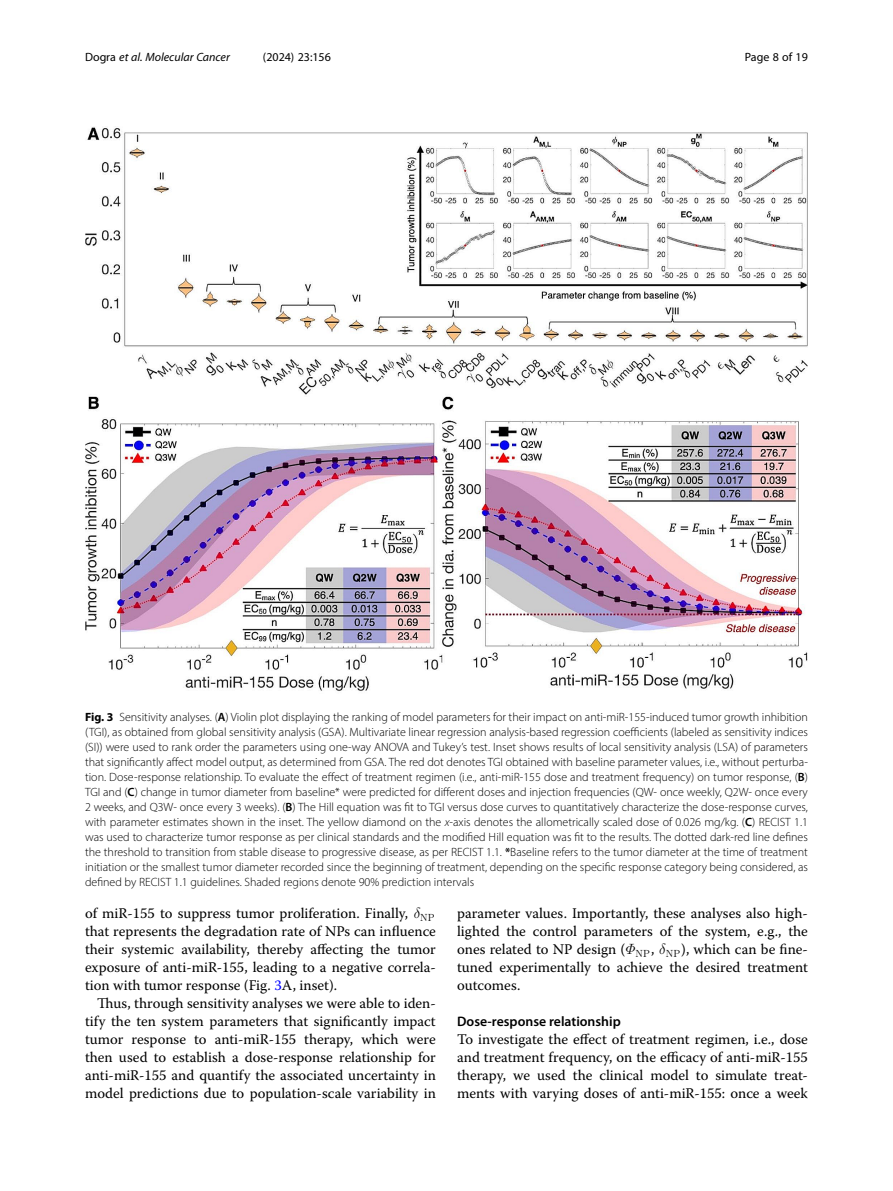
<style>
.page{position:relative;width:893px;height:1191px;background:#fff}
.page>*{position:absolute;margin:0;border:0;box-sizing:border-box;transform-origin:0 0}
.Body_Text_Indent{font:14.7px/18px "Warnock Pro";color:#000;text-align:justify}
.Body_Text{font:14.7px/18px "Warnock Pro";color:#000;text-align:justify}
.Head_2{font:600 13.8px "Myriad Pro";color:#000}
.Figure_Caption{font:300 12px/15px "Myriad Pro";color:#000;text-align:justify}
.t1{font:italic 12px "Myriad Pro";color:#000}
.t2{font:12px "Myriad Pro";color:#000}
.t3{font:10.35px "SFRM1200";color:#000}
.s1{font-style:normal}
.s2{font-weight:700}
.s3{font-weight:600}
.s4{font-style:italic}
.s5{color:#00f}
</style>
<div class="page">
<img style="left:85px;top:126px;width:723px;height:565px">
<p class="t1" style="left:85px;top:50px;width:146px"><span class="s1">Dogra</span> et al. Molecular Cancer</p>
<p class="t2" style="left:263px;top:50px;width:70px">(2024) 23:156</p>
<p class="t2" style="left:745px;top:50px;width:65px">Page 8 of 19</p>
<p class="Figure_Caption" style="left:85px;top:709px;width:724px"><span class="s2">Fig. 3</span> Sensitivity analyses. (<span class="s3">A</span>) Violin plot displaying the ranking of model parameters for their impact on anti-miR-155-induced tumor growth inhibition (TGI), as obtained from global sensitivity analysis (GSA). Multivariate linear regression analysis-based regression coefficients (labeled as sensitivity indices (SI)) were used to rank order the parameters using one-way ANOVA and Tukey’s test. Inset shows results of local sensitivity analysis (LSA) of parameters that significantly affect model output, as determined from GSA. The red dot denotes TGI obtained with baseline parameter values, i.e., without perturba&shy;tion. Dose-response relationship. To evaluate the effect of treatment regimen (i.e., anti-miR-155 dose and treatment frequency) on tumor response, (<span class="s3">B</span>)<br>TGI and (<span class="s3">C</span>) change in tumor diameter from baseline* were predicted for different doses and injection frequencies (QW- once weekly, Q2W- once every 2 weeks, and Q3W- once every 3 weeks). (<span class="s3">B</span>) The Hill equation was fit to TGI versus dose curves to quantitatively characterize the dose-response curves, with parameter estimates shown in the inset. The yellow diamond on the <span class="s4">x</span>-axis denotes the allometrically scaled dose of 0.026 mg/kg. (<span class="s3">C</span>) RECIST 1.1 was used to characterize tumor response as per clinical standards and the modified Hill equation was fit to the results. The dotted dark-red line defines the threshold to transition from stable disease to progressive disease, as per RECIST 1.1. <span class="s3">*</span>Baseline refers to the tumor diameter at the time of treatment initiation or the smallest tumor diameter recorded since the beginning of treatment, depending on the specific response category being considered, as defined by RECIST 1.1 guidelines. Shaded regions denote 90% prediction intervals</p>
<p class="Body_Text_Indent" style="left:85px;top:904px;width:325px">of miR-155 to suppress tumor proliferation. Finally,</p>
<p class="t3" style="left:414px;top:911px;width:22px"><sup>δ</sup>NP</p>
<p class="Body_Text_Indent" style="left:85px;top:922px;width:352px">that represents the degradation rate of NPs can influence their systemic availability, thereby affecting the tumor exposure of anti-miR-155, leading to a negative correla&shy;tion with tumor response (Fig. <span class="s5">3</span>A, inset).</p>
<p class="Body_Text_Indent" style="left:85px;top:994px;width:352px;text-indent:12px">Thus, through sensitivity analyses we were able to iden&shy;tify the ten system parameters that significantly impact tumor response to anti-miR-155 therapy, which were then used to establish a dose-response relationship for anti-miR-155 and quantify the associated uncertainty in model predictions due to population-scale variability in</p>
<p class="Body_Text_Indent" style="left:457px;top:904px;width:352px">parameter values. Importantly, these analyses also high&shy;lighted the control parameters of the system, e.g., the ones related to NP design (</p>
<p class="Body_Text_Indent" style="left:457px;top:940px;width:352px;text-indent:224px">), which can be fine&shy;tuned experimentally to achieve the desired treatment outcomes.</p>
<p class="Head_2" style="left:457px;top:1013px;width:165px">Dose-response relationship</p>
<p class="Body_Text" style="left:457px;top:1030px;width:352px">To investigate the effect of treatment regimen, i.e., dose and treatment frequency, on the efficacy of anti-miR-155 therapy, we used the clinical model to simulate treat&shy;ments with varying doses of anti-miR-155: once a week</p>
<p class="t3" style="left:626px;top:946px;width:26px"><sup>Φ</sup>NP</p>
<p class="Body_Text_Indent" style="left:651px;top:940px;width:5px">,</p>
<p class="t3" style="left:659px;top:947px;width:22px"><sup>δ</sup>NP</p>
</div>
